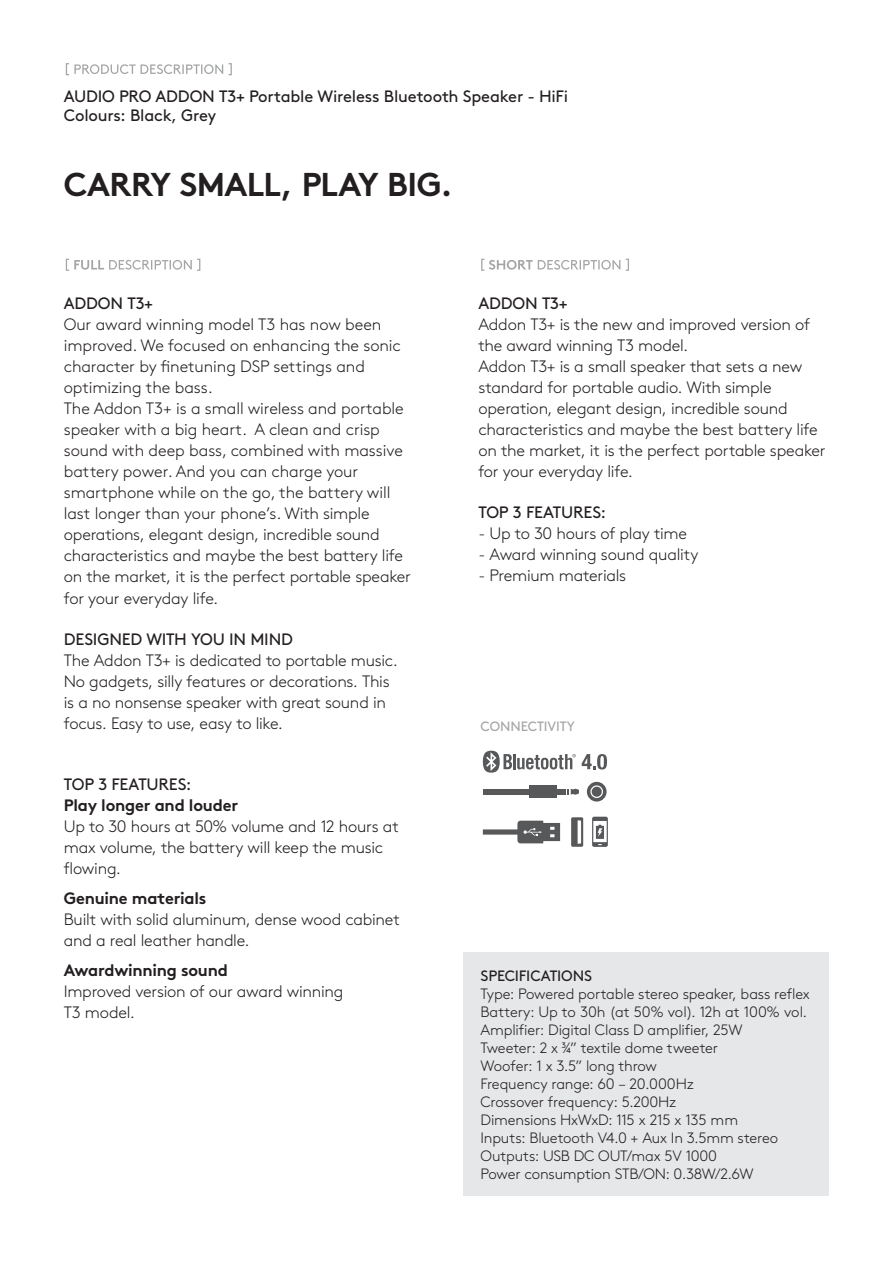
<style>
.page{position:relative;width:893px;height:1263px;background:#fff}
.page>*{position:absolute;margin:0;border:0;box-sizing:border-box;transform-origin:0 0}
.SLOGAN{font:700 33px "Brown";letter-spacing:-.02em;color:#231f20}
.BRÖD{font:300 16.5px/21px "Brown";letter-spacing:-.01em;color:#231f20}
.PRODNAMN{font:16.5px "Brown";letter-spacing:-.01em;color:#231f20}
.BRÖD_RUB{font:16.5px "Brown";letter-spacing:-.01em;color:#231f20}
.BRÖD-2{font:700 16.5px "Brown";letter-spacing:-.015em;color:#231f20}
.t1{font:300 15px "Brown";letter-spacing:-.01em;color:#231f20}
.BRÖD_RUB-2{font:15px "Brown";letter-spacing:-.01em;color:#231f20}
.DESCRIPTION{font:13.5px "Brown";letter-spacing:-.01em;color:#a4a5a5}
</style>
<div class="page">
<div style="left:556px;top:789px;width:10px;height:6px;background:#57585a"></div>
<svg style="left:567px;top:789px;width:12px;height:6px"></svg>
<div style="left:529px;top:785px;width:27px;height:13px;background:#57585a"></div>
<div style="left:483px;top:789px;width:46px;height:5px;background:#57585a"></div>
<svg style="left:587px;top:782px;width:20px;height:19px"></svg>
<svg style="left:571px;top:817px;width:12px;height:30px"></svg>
<svg style="left:483px;top:821px;width:77px;height:22px"></svg>
<svg style="left:592px;top:817px;width:16px;height:30px"></svg>
<svg style="left:483px;top:751px;width:93px;height:22px"></svg>
<svg style="left:582px;top:754px;width:25px;height:15px"></svg>
<div style="left:463px;top:952px;width:366px;height:244px;background:#e6e7e9"></div>
<svg style="left:481px;top:259px;width:148px;height:12px"></svg>
<svg style="left:66px;top:259px;width:134px;height:12px"></svg>
<svg style="left:66px;top:63px;width:166px;height:12px"></svg>
<p class="PRODNAMN" style="left:64px;top:83px;width:506px">AUDIO PRO ADDON T3+ Portable Wireless Bluetooth Speaker - HiFi</p>
<p class="PRODNAMN" style="left:64px;top:103px;width:154px">Colours: Black, Grey</p>
<p class="SLOGAN" style="left:64px;top:158px;width:390px">CARRY SMALL, PLAY BIG.</p>
<p class="BRÖD_RUB" style="left:64px;top:291px;width:91px">ADDON T3+</p>
<p class="BRÖD" style="left:64px;top:313px;width:339px">Our award winning model T3 has now been improved. We focused on enhancing the sonic character by finetuning DSP settings and optimizing the bass.</p>
<p class="BRÖD" style="left:64px;top:397px;width:349px">The Addon T3+ is a small wireless and portable speaker with a big heart. A clean and crisp sound with deep bass, combined with massive battery power. And you can charge your smartphone while on the go, the battery will last longer than your phone’s. With simple operations, elegant design, incredible sound characteristics and maybe the best battery life on the market, it is the perfect portable speaker for your everyday life.</p>
<p class="BRÖD_RUB" style="left:64px;top:626px;width:231px">DESIGNED WITH YOU IN MIND</p>
<p class="BRÖD" style="left:64px;top:648px;width:335px">The Addon T3+ is dedicated to portable music.<br>No gadgets, silly features or decorations. This is a no nonsense speaker with great sound in focus. Easy to use, easy to like.</p>
<p class="BRÖD_RUB" style="left:64px;top:772px;width:129px">TOP 3 FEATURES:</p>
<p class="BRÖD-2" style="left:64px;top:792px;width:176px">Play longer and louder</p>
<p class="BRÖD" style="left:64px;top:815px;width:337px">Up to 30 hours at 50% volume and 12 hours at max volume, the battery will keep the music flowing.</p>
<p class="BRÖD-2" style="left:64px;top:885px;width:144px">Genuine materials</p>
<p class="BRÖD" style="left:64px;top:908px;width:338px">Built with solid aluminum, dense wood cabinet and a real leather handle.</p>
<p class="BRÖD-2" style="left:64px;top:957px;width:166px">Awardwinning sound</p>
<p class="BRÖD" style="left:64px;top:980px;width:281px">Improved version of our award winning<br>T3 model.</p>
<p class="BRÖD_RUB" style="left:478px;top:291px;width:91px">ADDON T3+</p>
<p class="BRÖD" style="left:478px;top:313px;width:333px">Addon T3+ is the new and improved version of the award winning T3 model.</p>
<p class="BRÖD" style="left:478px;top:355px;width:349px">Addon T3+ is a small speaker that sets a new standard for portable audio. With simple operation, elegant design, incredible sound characteristics and maybe the best battery life on the market, it is the perfect portable speaker for your everyday life.</p>
<p class="BRÖD_RUB" style="left:478px;top:500px;width:129px">TOP 3 FEATURES:</p>
<p class="BRÖD" style="left:478px;top:522px;width:210px">- Up to 30 hours of play time</p>
<p class="BRÖD" style="left:478px;top:543px;width:222px">- Award winning sound quality</p>
<p class="BRÖD" style="left:478px;top:564px;width:149px">- Premium materials</p>
<p class="DESCRIPTION" style="left:481px;top:716px;width:96px">CONNECTIVITY</p>
<p class="BRÖD_RUB-2" style="left:481px;top:964px;width:113px">SPECIFICATIONS</p>
<p class="t1" style="left:480px;top:982px;width:331px">Type: Powered portable stereo speaker, bass reflex</p>
<p class="t1" style="left:480px;top:1000px;width:328px">Battery: Up to 30h (at 50% vol). 12h at 100% vol.</p>
<p class="t1" style="left:480px;top:1018px;width:264px">Amplifier: Digital Class D amplifier, 25W</p>
<p class="t1" style="left:480px;top:1036px;width:239px">Tweeter: 2 x ¾” textile dome tweeter</p>
<p class="t1" style="left:480px;top:1054px;width:178px">Woofer: 1 x 3.5” long throw</p>
<p class="t1" style="left:480px;top:1072px;width:215px">Frequency range: 60 – 20.000Hz</p>
<p class="t1" style="left:480px;top:1090px;width:197px">Crossover frequency: 5.200Hz</p>
<p class="t1" style="left:480px;top:1108px;width:259px">Dimensions HxWxD: 115 x 215 x 135 mm</p>
<p class="t1" style="left:480px;top:1126px;width:299px">Inputs: Bluetooth V4.0 + Aux In 3.5mm stereo</p>
<p class="t1" style="left:480px;top:1144px;width:238px">Outputs: USB DC OUT/max 5V 1000</p>
<p class="t1" style="left:480px;top:1162px;width:275px">Power consumption STB/ON: 0.38W/2.6W</p>
</div>
